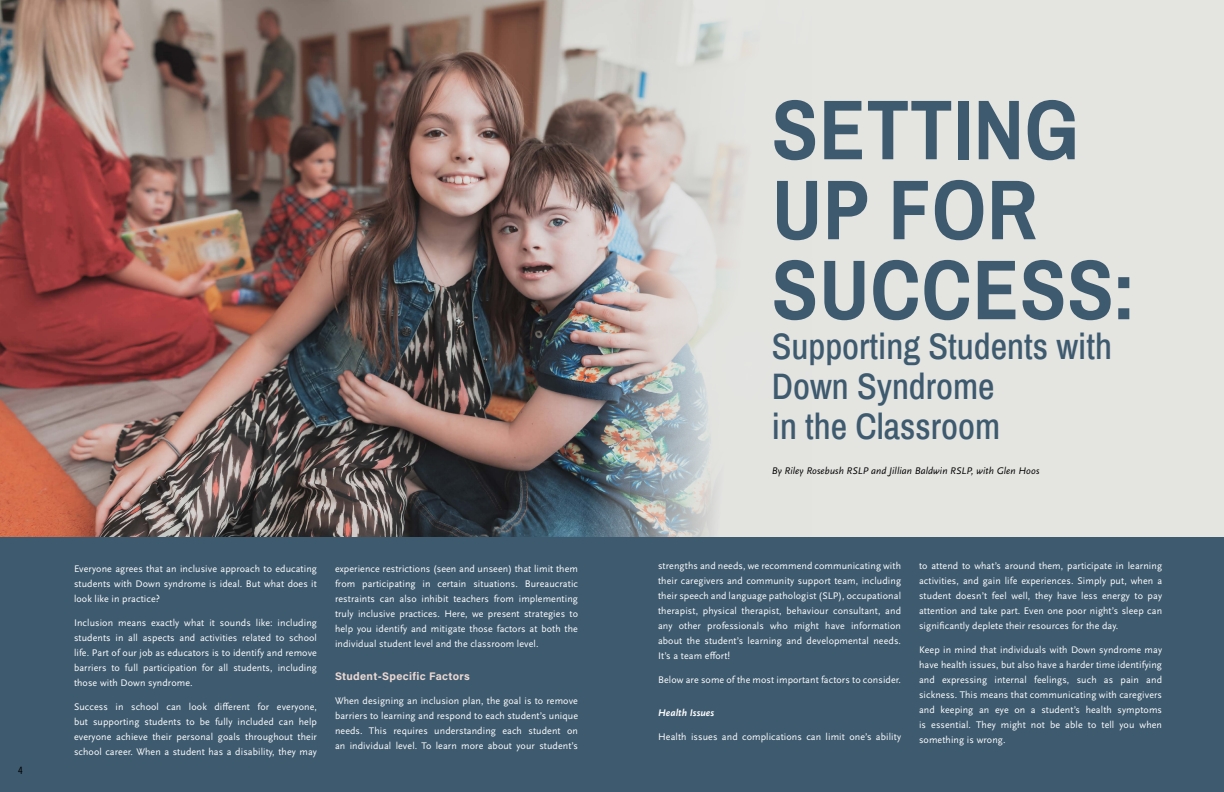
<style>
.page{position:relative;width:1224px;height:792px;background:#fff}
.page>*{position:absolute;margin:0;border:0;box-sizing:border-box;transform-origin:0 0}
.t1{font:700 85px/80px "Archivo Narrow";letter-spacing:.01em;color:#3e5a6f}
.t2{font:500 36px/40px "Archivo Narrow";color:#3e5a6f}
.t3{font:700 11px "Acumin Pro";letter-spacing:.03em;color:#ebd8d2}
.t4{font:11px "Acumin Pro Cond";color:#000}
.t5{font:10px/15px "Scala Sans Pro";letter-spacing:.01em;color:#fff;text-align:justify}
.t6{font:italic 10px "Scala Sans Pro";letter-spacing:.01em;color:#000}
.t7{font:italic 700 10px "Scala Sans Pro";letter-spacing:.01em;color:#fff}
.s1{font-size:80px}
</style>
<div class="page">
<div style="left:630px;top:0;width:594px;height:547px;background:#e4e4e1"></div>
<img style="left:0;top:0;width:747px;height:537px">
<div style="left:0;top:537px;width:1224px;height:255px;background:#3e5a6f"></div>
<p class="t4" style="left:18px;top:763px;width:6px">4</p>
<p class="t5" style="left:74px;top:561px;width:244px">Everyone agrees that an inclusive approach to educating students with Down syndrome is ideal. But what does it look like in practice?</p>
<p class="t5" style="left:74px;top:615px;width:245px">Inclusion means exactly what it sounds like: including students in all aspects and activities related to school life. Part of our job as educators is to identify and remove barriers to full participation for all students, including those with Down syndrome.</p>
<p class="t5" style="left:74px;top:699px;width:245px">Success in school can look different for everyone, but supporting students to be fully included can help everyone achieve their personal goals throughout their school career. When a student has a disability, they may</p>
<p class="t5" style="left:335px;top:561px;width:245px">experience restrictions (seen and unseen) that limit them from participating in certain situations. Bureaucratic restraints can also inhibit teachers from implementing truly inclusive practices. Here, we present strategies to help you identify and mitigate those factors at both the individual student level and the classroom level.</p>
<p class="t3" style="left:335px;top:669px;width:136px">Student-Specific Factors</p>
<p class="t5" style="left:335px;top:693px;width:245px">When designing an inclusion plan, the goal is to remove barriers to learning and respond to each student’s unique needs. This requires understanding each student on an individual level. To learn more about your student’s</p>
<h1 class="t1" style="left:772px;top:86px;width:365px">SETTING<br>UP FOR<br>SUCCESS<span class="s1">:</span></h1>
<h2 class="t2" style="left:772px;top:325px;width:342px">Supporting Students with<br>Down Syndrome<br>in the Classroom</h2>
<p class="t6" style="left:772px;top:465px;width:269px">By Riley Rosebush RSLP and Jillian Baldwin RSLP, with Glen Hoos</p>
<p class="t5" style="left:658px;top:558px;width:245px">strengths and needs, we recommend communicating with their caregivers and community support team, including their speech and language pathologist (SLP), occupational therapist, physical therapist, behaviour consultant, and any other professionals who might have information about the student’s learning and developmental needs.<br>It’s a team effort!</p>
<p class="t5" style="left:658px;top:672px;width:245px">Below are some of the most important factors to consider.</p>
<p class="t7" style="left:658px;top:707px;width:57px">Health Issues</p>
<p class="t5" style="left:658px;top:729px;width:245px">Health issues and complications can limit one’s ability</p>
<p class="t5" style="left:919px;top:558px;width:245px">to attend to what’s around them, participate in learning activities, and gain life experiences. Simply put, when a student doesn’t feel well, they have less energy to pay attention and take part. Even one poor night’s sleep can significantly deplete their resources for the day.</p>
<p class="t5" style="left:919px;top:642px;width:245px">Keep in mind that individuals with Down syndrome may have health issues, but also have a harder time identifying and expressing internal feelings, such as pain and sickness. This means that communicating with caregivers and keeping an eye on a student’s health symptoms is essential. They might not be able to tell you when something is wrong.</p>
</div>
